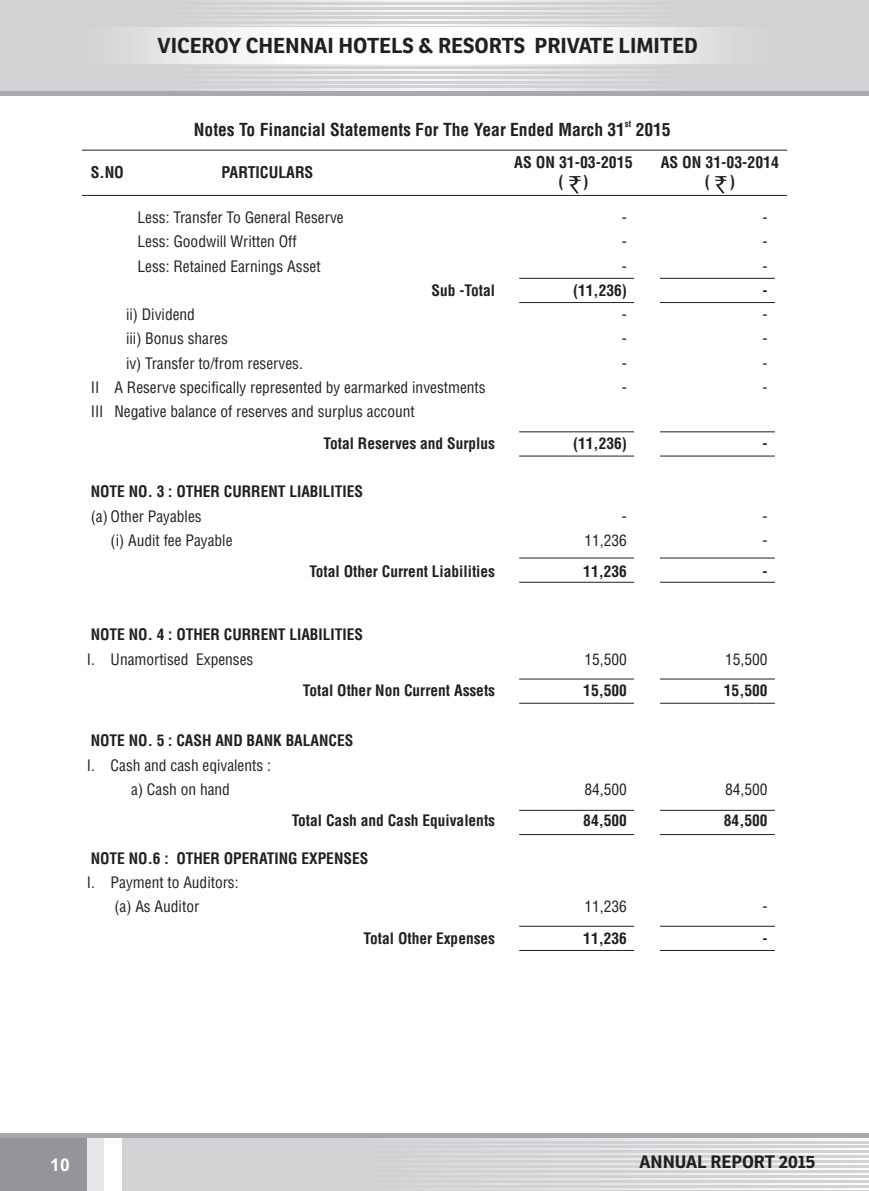
<style>
.page{position:relative;width:869px;height:1191px;background:#fff}
.page>*{position:absolute;margin:0;border:0;box-sizing:border-box;transform-origin:0 0}
.t1{font:700 21px "Ronnia Basic";color:#231f20}
.t2{font:800 17.5px "Switzerland Condensed";color:#231f20}
.t3{font:700 17.5px "Ronnia Basic";color:#231f20}
.t4{font:700 17.5px "Arial";color:#fff}
.t5{font:800 15.75px/18.9px "Switzerland Condensed";color:#231f20}
.t6{font:15.4px/24.3px "Switzerland Condensed";color:#231f20;text-align:center}
.t7{font:800 15.4px "Switzerland Condensed";color:#231f20}
.t8{font:800 8.75px "Switzerland Condensed";color:#231f20}
</style>
<div class="page">
<hr style="left:82px;top:150px;width:704px;height:1px;background:#231f20">
<hr style="left:82px;top:195px;width:704px;height:1px;background:#231f20">
<svg style="left:569px;top:176px;width:11px;height:17px"></svg>
<svg style="left:715px;top:176px;width:11px;height:17px"></svg>
<hr style="left:519px;top:278px;width:114px;height:1px;background:#231f20">
<hr style="left:659px;top:278px;width:115px;height:1px;background:#231f20">
<hr style="left:519px;top:302px;width:114px;height:1px;background:#231f20">
<hr style="left:659px;top:302px;width:115px;height:1px;background:#231f20">
<hr style="left:519px;top:431px;width:114px;height:1px;background:#231f20">
<hr style="left:659px;top:431px;width:115px;height:1px;background:#231f20">
<hr style="left:519px;top:455px;width:114px;height:1px;background:#231f20">
<hr style="left:659px;top:455px;width:115px;height:1px;background:#231f20">
<hr style="left:519px;top:557px;width:114px;height:1px;background:#231f20">
<hr style="left:659px;top:557px;width:115px;height:1px;background:#231f20">
<hr style="left:519px;top:582px;width:114px;height:1px;background:#231f20">
<hr style="left:659px;top:582px;width:115px;height:1px;background:#231f20">
<hr style="left:519px;top:678px;width:114px;height:1px;background:#231f20">
<hr style="left:659px;top:678px;width:115px;height:1px;background:#231f20">
<hr style="left:519px;top:703px;width:114px;height:1px;background:#231f20">
<hr style="left:659px;top:703px;width:115px;height:1px;background:#231f20">
<hr style="left:519px;top:810px;width:114px;height:1px;background:#231f20">
<hr style="left:659px;top:810px;width:115px;height:1px;background:#231f20">
<hr style="left:519px;top:834px;width:114px;height:1px;background:#231f20">
<hr style="left:659px;top:834px;width:115px;height:1px;background:#231f20">
<hr style="left:519px;top:925px;width:114px;height:1px;background:#231f20">
<hr style="left:659px;top:925px;width:115px;height:1px;background:#231f20">
<hr style="left:519px;top:950px;width:114px;height:1px;background:#231f20">
<hr style="left:659px;top:950px;width:115px;height:1px;background:#231f20">
<hr style="left:868px;top:0;width:1px;height:91px;background:#d1d2d4">
<svg style="left:868px;top:1137px;width:1px;height:54px"></svg>
<svg style="left:0;top:0;width:868px;height:91px;background:#d8d9db"></svg>
<hr style="left:0;top:2px;width:868px;height:2px;background:#d1d2d4">
<hr style="left:0;top:7px;width:868px;height:2px;background:#d1d2d4">
<hr style="left:0;top:12px;width:868px;height:2px;background:#d1d2d4">
<hr style="left:0;top:17px;width:868px;height:2px;background:#d1d2d4">
<hr style="left:0;top:22px;width:868px;height:2px;background:#d1d2d4">
<hr style="left:0;top:27px;width:868px;height:2px;background:#d1d2d4">
<hr style="left:0;top:32px;width:868px;height:2px;background:#d1d2d4">
<hr style="left:0;top:37px;width:868px;height:2px;background:#d1d2d4">
<hr style="left:0;top:41px;width:868px;height:3px;background:#d1d2d4">
<hr style="left:0;top:46px;width:868px;height:3px;background:#d1d2d4">
<hr style="left:0;top:51px;width:868px;height:2px;background:#d1d2d4">
<hr style="left:0;top:56px;width:868px;height:2px;background:#d1d2d4">
<hr style="left:0;top:61px;width:868px;height:2px;background:#d1d2d4">
<hr style="left:0;top:66px;width:868px;height:2px;background:#d1d2d4">
<hr style="left:0;top:71px;width:868px;height:2px;background:#d1d2d4">
<hr style="left:0;top:76px;width:868px;height:2px;background:#d1d2d4">
<hr style="left:0;top:81px;width:868px;height:2px;background:#d1d2d4">
<hr style="left:0;top:86px;width:868px;height:2px;background:#d1d2d4">
<hr style="left:0;top:91px;width:868px;height:4px;background:#a7a9ac">
<svg style="left:122px;top:1138px;width:746px;height:52px;background:#dbdcde"></svg>
<hr style="left:0;top:1137px;width:868px;height:1px;background:#d1d2d4">
<hr style="left:0;top:1141px;width:868px;height:2px;background:#d1d2d4">
<hr style="left:0;top:1145px;width:868px;height:3px;background:#d1d2d4">
<hr style="left:0;top:1150px;width:868px;height:3px;background:#d1d2d4">
<hr style="left:0;top:1155px;width:868px;height:2px;background:#d1d2d4">
<hr style="left:0;top:1160px;width:868px;height:2px;background:#d1d2d4">
<hr style="left:0;top:1165px;width:868px;height:2px;background:#d1d2d4">
<hr style="left:0;top:1170px;width:868px;height:2px;background:#d1d2d4">
<hr style="left:0;top:1175px;width:868px;height:2px;background:#d1d2d4">
<hr style="left:0;top:1180px;width:868px;height:2px;background:#d1d2d4">
<hr style="left:0;top:1185px;width:868px;height:2px;background:#d1d2d4">
<hr style="left:0;top:1190px;width:868px;height:1px;background:#d1d2d4">
<div style="left:0;top:1137px;width:87px;height:54px;background:#939598"></div>
<div style="left:87px;top:1137px;width:17px;height:54px;background:#e6e7e8"></div>
<div style="left:104px;top:1133px;width:17px;height:58px;background:#fff"></div>
<hr style="left:0;top:1133px;width:868px;height:4px;background:#a7a9ac">
<img style="left:17px;top:27px;width:820px;height:37px">
<h1 class="t1" style="left:157px;top:34px;width:541px">VICEROY CHENNAI HOTELS &amp; RESORTS PRIVATE LIMITED</h1>
<p class="t5" style="left:91px;top:164px;width:35px">S.NO</p>
<p class="t8" style="left:624px;top:120px;width:8px">st</p>
<p class="t2" style="left:194px;top:123px;width:478px">Notes To Financial Statements For The Year Ended March 31 2015</p>
<p class="t5" style="left:221px;top:164px;width:93px">PARTICULARS</p>
<p class="t5" style="left:704px;top:154px;width:76px;text-indent:-44px">AS ON 31-03-2014 (</p>
<p class="t5" style="left:558px;top:154px;width:76px;text-indent:-44px">AS ON 31-03-2015 (</p>
<p class="t5" style="left:583px;top:173px;width:7px">)</p>
<p class="t5" style="left:729px;top:173px;width:7px">)</p>
<p class="t6" style="left:137px;top:206px;width:207px">Less: Transfer To General Reserve</p>
<p class="t6" style="left:621px;top:206px;width:7px">-</p>
<p class="t6" style="left:762px;top:206px;width:7px">-</p>
<p class="t6" style="left:137px;top:231px;width:161px">Less: Goodwill Written Off</p>
<p class="t6" style="left:621px;top:231px;width:7px">-</p>
<p class="t6" style="left:762px;top:231px;width:7px">-</p>
<p class="t6" style="left:137px;top:255px;width:184px">Less: Retained Earnings Asset</p>
<p class="t6" style="left:621px;top:255px;width:7px">-</p>
<p class="t6" style="left:762px;top:255px;width:7px">-</p>
<p class="t7" style="left:431px;top:284px;width:65px">Sub -Total</p>
<p class="t7" style="left:572px;top:284px;width:55px">(11,236)</p>
<p class="t7" style="left:762px;top:284px;width:7px">-</p>
<p class="t6" style="left:126px;top:303px;width:70px">ii) Dividend</p>
<p class="t6" style="left:621px;top:303px;width:7px">-</p>
<p class="t6" style="left:762px;top:303px;width:7px">-</p>
<p class="t6" style="left:126px;top:328px;width:103px">iii) Bonus shares</p>
<p class="t6" style="left:621px;top:328px;width:7px">-</p>
<p class="t6" style="left:762px;top:328px;width:7px">-</p>
<p class="t6" style="left:126px;top:352px;width:178px">iv) Transfer to/from reserves.</p>
<p class="t6" style="left:621px;top:352px;width:7px">-</p>
<p class="t6" style="left:762px;top:352px;width:7px">-</p>
<p class="t6" style="left:91px;top:376px;width:396px">II A Reserve specifically represented by earmarked investments</p>
<p class="t6" style="left:621px;top:376px;width:7px">-</p>
<p class="t6" style="left:762px;top:376px;width:7px">-</p>
<p class="t6" style="left:91px;top:401px;width:325px">III Negative balance of reserves and surplus account</p>
<p class="t7" style="left:323px;top:437px;width:173px">Total Reserves and Surplus</p>
<p class="t7" style="left:572px;top:437px;width:55px">(11,236)</p>
<p class="t7" style="left:762px;top:437px;width:7px">-</p>
<p class="t7" style="left:91px;top:485px;width:274px">NOTE NO. 3 : OTHER CURRENT LIABILITIES</p>
<p class="t6" style="left:91px;top:505px;width:112px">(a) Other Payables</p>
<p class="t6" style="left:621px;top:505px;width:7px">-</p>
<p class="t6" style="left:762px;top:505px;width:7px">-</p>
<p class="t6" style="left:111px;top:529px;width:123px">(i) Audit fee Payable</p>
<p class="t6" style="left:584px;top:529px;width:44px">11,236</p>
<p class="t6" style="left:762px;top:529px;width:7px">-</p>
<p class="t7" style="left:309px;top:565px;width:187px">Total Other Current Liabilities</p>
<p class="t7" style="left:583px;top:565px;width:45px">11,236</p>
<p class="t7" style="left:762px;top:565px;width:7px">-</p>
<p class="t7" style="left:91px;top:628px;width:274px">NOTE NO. 4 : OTHER CURRENT LIABILITIES</p>
<p class="t6" style="left:87px;top:648px;width:168px">I. Unamortised Expenses</p>
<p class="t6" style="left:584px;top:648px;width:44px">15,500</p>
<p class="t6" style="left:724px;top:648px;width:44px">15,500</p>
<p class="t7" style="left:303px;top:684px;width:194px">Total Other Non Current Assets</p>
<p class="t7" style="left:583px;top:684px;width:45px">15,500</p>
<p class="t7" style="left:723px;top:684px;width:45px">15,500</p>
<p class="t7" style="left:91px;top:734px;width:264px">NOTE NO. 5 : CASH AND BANK BALANCES</p>
<p class="t6" style="left:87px;top:754px;width:185px">I. Cash and cash eqivalents : a) Cash on hand</p>
<p class="t6" style="left:584px;top:778px;width:44px">84,500</p>
<p class="t6" style="left:724px;top:778px;width:44px">84,500</p>
<p class="t7" style="left:291px;top:815px;width:205px">Total Cash and Cash Equivalents</p>
<p class="t7" style="left:583px;top:815px;width:45px">84,500</p>
<p class="t7" style="left:723px;top:815px;width:45px">84,500</p>
<p class="t7" style="left:91px;top:852px;width:279px">NOTE NO.6 : OTHER OPERATING EXPENSES</p>
<p class="t6" style="left:114px;top:871px;width:125px;text-align:left;text-indent:-28px">I. Payment to Auditors: (a) As Auditor</p>
<p class="t6" style="left:584px;top:896px;width:44px">11,236</p>
<p class="t6" style="left:762px;top:896px;width:7px">-</p>
<p class="t7" style="left:363px;top:932px;width:133px">Total Other Expenses</p>
<p class="t7" style="left:583px;top:932px;width:45px">11,236</p>
<p class="t7" style="left:762px;top:932px;width:7px">-</p>
<p class="t4" style="left:50px;top:1154px;width:21px">10</p>
<p class="t3" style="left:639px;top:1151px;width:178px">ANNUAL REPORT 2015</p>
</div>
